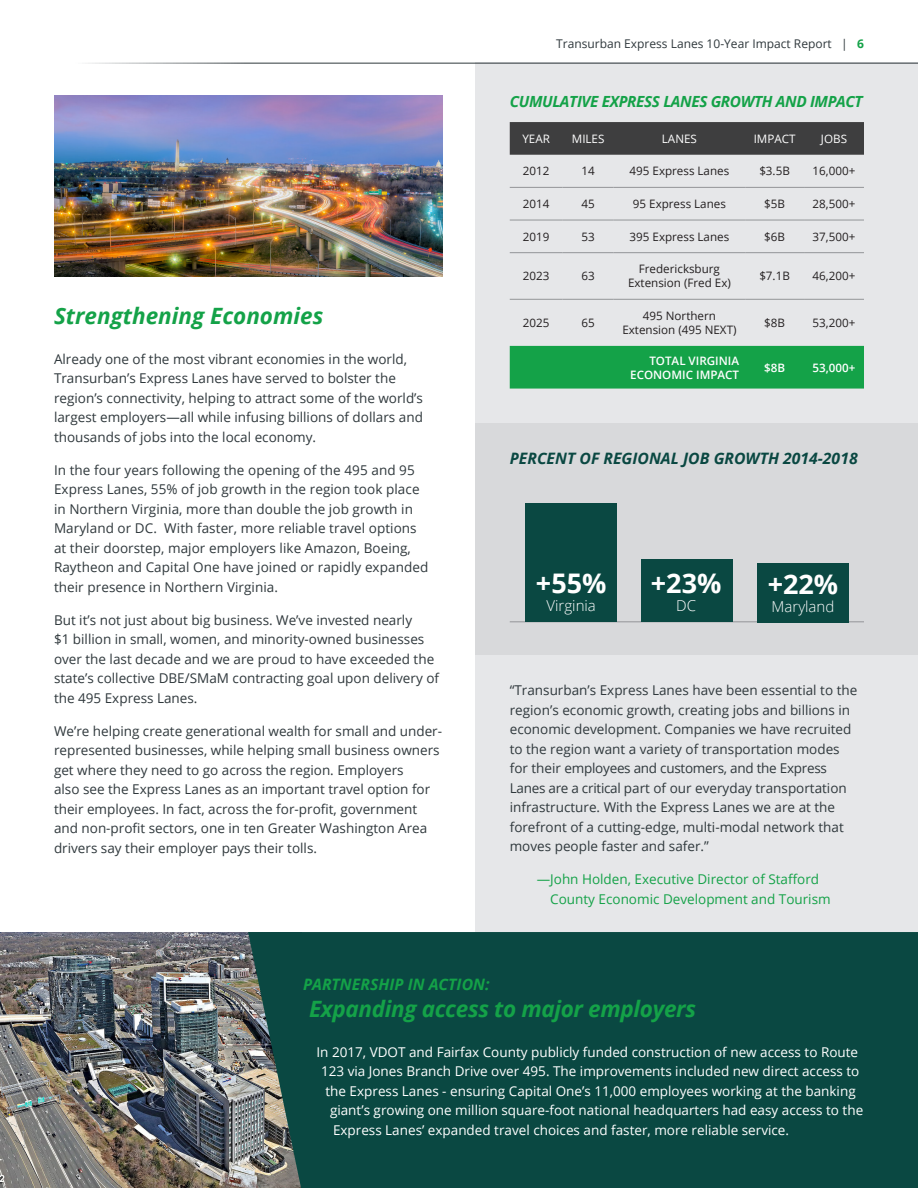
<style>
.page{position:relative;width:918px;height:1188px;background:#fff}
.page>*{position:absolute;margin:0;border:0;box-sizing:border-box;transform-origin:0 0}
.t1{font:700 27px "Open Sans";color:#fff}
.t2{font:italic 700 22.5px "Open Sans";letter-spacing:-.015em;color:#14a248}
.Subtitle{font:italic 700 15.75px "Open Sans";color:#0a4842}
.Subtitle-2{font:italic 700 15.75px "Open Sans";color:#14a248}
.Subtitle-3{font:italic 700 15.3px "Open Sans";letter-spacing:-.025em;color:#14a248}
.t3{font:300 15px "Open Sans";color:#fff}
.Body{font:13.5px/19.5px "Open Sans";color:#2f383c}
.Body-2{font:13.5px "Open Sans";color:#fff}
.Body-3{font:13.5px/19.5px "Open Sans";color:#14a248}
.t4{font:12px "Open Sans";color:#2f383c}
.t5{font:11.7px "Open Sans";color:#231f20}
.t6{font:600 11.7px "Open Sans";color:#fff}
.t7{font:11.7px "Open Sans";color:#fff}
.s1{font-weight:700;color:#14a248}
</style>
<div class="page">
<img style="left:0;top:932px;width:248px;height:256px">
<div style="left:248px;top:932px;width:670px;height:256px;background:#0a4842"></div>
<div style="left:476px;top:63px;width:442px;height:869px;background:#e6e7e9"></div>
<div style="left:476px;top:423px;width:442px;height:232px;background:#d8d9db"></div>
<div style="left:510px;top:122px;width:354px;height:33px;background:#3e3e3f"></div>
<div style="left:510px;top:346px;width:354px;height:43px;background:#14a248"></div>
<hr style="left:510px;top:187px;width:53px;height:1px;background:#939598">
<hr style="left:563px;top:187px;width:51px;height:1px;background:#939598">
<hr style="left:614px;top:187px;width:131px;height:1px;background:#939598">
<hr style="left:745px;top:187px;width:59px;height:1px;background:#939598">
<hr style="left:804px;top:187px;width:60px;height:1px;background:#939598">
<hr style="left:510px;top:220px;width:53px;height:1px;background:#939598">
<hr style="left:563px;top:220px;width:51px;height:1px;background:#939598">
<hr style="left:614px;top:220px;width:131px;height:1px;background:#939598">
<hr style="left:745px;top:220px;width:59px;height:1px;background:#939598">
<hr style="left:804px;top:220px;width:60px;height:1px;background:#939598">
<hr style="left:510px;top:252px;width:53px;height:1px;background:#939598">
<hr style="left:563px;top:252px;width:51px;height:1px;background:#939598">
<hr style="left:614px;top:252px;width:131px;height:1px;background:#939598">
<hr style="left:745px;top:252px;width:59px;height:1px;background:#939598">
<hr style="left:804px;top:252px;width:60px;height:1px;background:#939598">
<hr style="left:510px;top:299px;width:53px;height:1px;background:#939598">
<hr style="left:563px;top:299px;width:51px;height:1px;background:#939598">
<hr style="left:614px;top:299px;width:131px;height:1px;background:#939598">
<hr style="left:745px;top:299px;width:59px;height:1px;background:#939598">
<hr style="left:804px;top:299px;width:60px;height:1px;background:#939598">
<hr style="left:510px;top:621px;width:354px;height:1px;background:#939598">
<div style="left:525px;top:504px;width:92px;height:118px;background:#0a4842"></div>
<div style="left:641px;top:560px;width:92px;height:62px;background:#0a4842"></div>
<div style="left:757px;top:563px;width:92px;height:59px;background:#0a4842"></div>
<hr style="left:54px;top:63px;width:864px;height:1px;background:#2f383c">
<img style="left:54px;top:95px;width:388px;height:181px">
<p class="t4" style="left:556px;top:36px;width:309px">Transurban Express Lanes 10-Year Impact Report | <span class="s1">6</span></p>
<p class="t2" style="left:54px;top:300px;width:271px">Strengthening Economies</p>
<p class="Body" style="left:54px;top:349px;width:371px">Already one of the most vibrant economies in the world, Transurban’s Express Lanes have served to bolster the region’s connectivity, helping to attract some of the world’s largest employers—all while infusing billions of dollars and thousands of jobs into the local economy.</p>
<p class="Body" style="left:54px;top:460px;width:376px">In the four years following the opening of the 495 and 95<br>Express Lanes, 55% of job growth in the region took place in Northern Virginia, more than double the job growth in Maryland or DC. With faster, more reliable travel options at their doorstep, major employers like Amazon, Boeing, Raytheon and Capital One have joined or rapidly expanded their presence in Northern Virginia.</p>
<p class="Body" style="left:54px;top:610px;width:387px">But it’s not just about big business. We’ve invested nearly<br>$1 billion in small, women, and minority-owned businesses over the last decade and we are proud to have exceeded the state’s collective DBE/SMaM contracting goal upon delivery of the 495 Express Lanes.</p>
<p class="Body" style="left:54px;top:721px;width:390px">We’re helping create generational wealth for small and under&shy;represented businesses, while helping small business owners get where they need to go across the region. Employers<br>also see the Express Lanes as an important travel option for their employees. In fact, across the for-profit, government and non-profit sectors, one in ten Greater Washington Area drivers say their employer pays their tolls.</p>
<p class="Subtitle-3" style="left:510px;top:91px;width:354px">CUMULATIVE EXPRESS LANES GROWTH AND IMPACT</p>
<p class="t7" style="left:522px;top:131px;width:29px">YEAR</p>
<p class="t7" style="left:572px;top:131px;width:34px">MILES</p>
<p class="t7" style="left:662px;top:131px;width:37px">LANES</p>
<p class="t7" style="left:754px;top:131px;width:43px">IMPACT</p>
<p class="t7" style="left:821px;top:131px;width:28px">JOBS</p>
<p class="t5" style="left:523px;top:163px;width:28px">2012</p>
<p class="t5" style="left:582px;top:163px;width:15px">14</p>
<p class="t5" style="left:630px;top:163px;width:101px">495 Express Lanes</p>
<p class="t5" style="left:759px;top:163px;width:32px">$3.5B</p>
<p class="t5" style="left:813px;top:163px;width:44px">16,000+</p>
<p class="t5" style="left:523px;top:196px;width:28px">2014</p>
<p class="t5" style="left:582px;top:196px;width:15px">45</p>
<p class="t5" style="left:633px;top:196px;width:95px">95 Express Lanes</p>
<p class="t5" style="left:764px;top:196px;width:22px">$5B</p>
<p class="t5" style="left:813px;top:196px;width:44px">28,500+</p>
<p class="t5" style="left:523px;top:229px;width:28px">2019</p>
<p class="t5" style="left:582px;top:229px;width:15px">53</p>
<p class="t5" style="left:630px;top:229px;width:101px">395 Express Lanes</p>
<p class="t5" style="left:764px;top:229px;width:22px">$6B</p>
<p class="t5" style="left:813px;top:229px;width:44px">37,500+</p>
<p class="t5" style="left:523px;top:268px;width:28px">2023</p>
<p class="t5" style="left:582px;top:268px;width:15px">63</p>
<p class="t5" style="left:639px;top:261px;width:83px">Fredericksburg</p>
<p class="t5" style="left:628px;top:275px;width:104px">Extension (Fred Ex)</p>
<p class="t5" style="left:759px;top:268px;width:32px">$7.1B</p>
<p class="t5" style="left:813px;top:268px;width:44px">46,200+</p>
<p class="t5" style="left:523px;top:315px;width:28px">2025</p>
<p class="t5" style="left:582px;top:315px;width:15px">65</p>
<p class="t5" style="left:643px;top:308px;width:75px">495 Northern</p>
<p class="t5" style="left:622px;top:322px;width:116px">Extension (495 NEXT)</p>
<p class="t6" style="left:649px;top:352px;width:91px">TOTAL VIRGINIA</p>
<p class="t6" style="left:630px;top:366px;width:110px">ECONOMIC IMPACT</p>
<p class="t5" style="left:764px;top:315px;width:22px">$8B</p>
<p class="t5" style="left:813px;top:315px;width:44px">53,200+</p>
<p class="t6" style="left:764px;top:359px;width:22px">$8B</p>
<p class="t6" style="left:813px;top:359px;width:44px">53,000+</p>
<p class="Subtitle" style="left:510px;top:447px;width:349px">PERCENT OF REGIONAL JOB GROWTH 2014-2018</p>
<p class="t1" style="left:536px;top:564px;width:72px">+55%</p>
<p class="t3" style="left:547px;top:595px;width:51px">Virginia</p>
<p class="t1" style="left:651px;top:564px;width:72px">+23%</p>
<p class="t3" style="left:676px;top:595px;width:21px">DC</p>
<p class="t1" style="left:768px;top:565px;width:72px">+22%</p>
<p class="t3" style="left:772px;top:597px;width:64px">Maryland</p>
<p class="Body" style="left:510px;top:680px;width:349px">“Transurban’s Express Lanes have been essential to the region’s economic growth, creating jobs and billions in economic development. Companies we have recruited to the region want a variety of transportation modes for their employees and customers, and the Express Lanes are a critical part of our everyday transportation infrastructure. With the Express Lanes we are at the forefront of a cutting-edge, multi-modal network that moves people faster and safer.”</p>
<p class="Body-3" style="left:550px;top:869px;width:282px;text-indent:-14px">—John Holden, Executive Director of Stafford<br>County Economic Development and Tourism</p>
<p class="Subtitle-2" style="left:303px;top:973px;width:188px">PARTNERSHIP IN ACTION:</p>
<p class="t2" style="left:309px;top:993px;width:389px">Expanding access to major employers</p>
<p class="Body-2" style="left:316px;top:1043px;width:543px">In 2017, VDOT and Fairfax County publicly funded construction of new access to Route</p>
<p class="Body-2" style="left:321px;top:1062px;width:540px">123 via Jones Branch Drive over 495. The improvements included new direct access to</p>
<p class="Body-2" style="left:326px;top:1082px;width:532px">the Express Lanes - ensuring Capital One’s 11,000 employees working at the banking</p>
<p class="Body-2" style="left:330px;top:1101px;width:535px">giant’s growing one million square-foot national headquarters had easy access to the</p>
<p class="Body-2" style="left:333px;top:1121px;width:458px">Express Lanes’ expanded travel choices and faster, more reliable service.</p>
</div>
